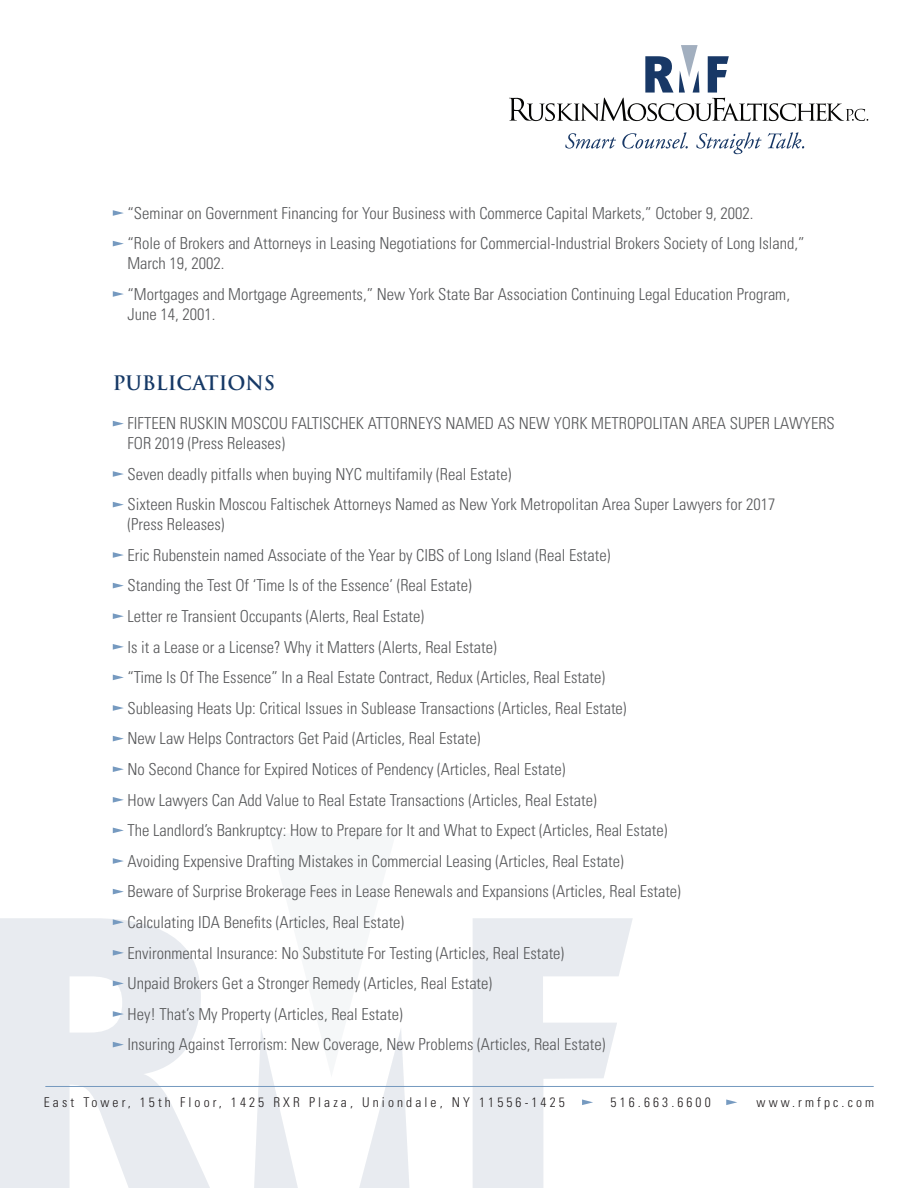
<style>
.page{position:relative;width:918px;height:1188px;background:#fff}
.page>*{position:absolute;margin:0;border:0;box-sizing:border-box;transform-origin:0 0}
.t1{font:700 19.5px "Trajan";color:#163966}
.t2{font:300 condensed 16.5px/19.8px "Univers";color:#57585a}
.t3{font:300 condensed 13.5px "Univers";letter-spacing:.23em;color:#231f20}
</style>
<div class="page">
<svg style="left:565px;top:133px;width:51px;height:16px"></svg>
<svg style="left:622px;top:132px;width:66px;height:17px"></svg>
<svg style="left:696px;top:132px;width:66px;height:22px"></svg>
<svg style="left:768px;top:132px;width:36px;height:17px"></svg>
<svg style="left:509px;top:45px;width:359px;height:76px"></svg>
<svg style="left:0;top:918px;width:210px;height:270px;fill:#e8ebf0"></svg>
<svg style="left:254px;top:1029px;width:155px;height:159px"></svg>
<hr style="left:45px;top:1086px;width:829px;height:1px;background:#7599bf">
<svg style="left:726px;top:1099px;width:11px;height:6px"></svg>
<svg style="left:473px;top:918px;width:160px;height:270px"></svg>
<svg style="left:113px;top:210px;width:11px;height:6px"></svg>
<svg style="left:113px;top:241px;width:11px;height:5px"></svg>
<svg style="left:113px;top:291px;width:11px;height:6px"></svg>
<svg style="left:113px;top:421px;width:11px;height:5px"></svg>
<svg style="left:113px;top:471px;width:11px;height:6px"></svg>
<svg style="left:113px;top:502px;width:11px;height:5px"></svg>
<svg style="left:113px;top:552px;width:11px;height:6px"></svg>
<svg style="left:113px;top:583px;width:11px;height:5px"></svg>
<svg style="left:113px;top:613px;width:11px;height:6px"></svg>
<svg style="left:113px;top:644px;width:11px;height:6px"></svg>
<svg style="left:113px;top:675px;width:11px;height:5px"></svg>
<svg style="left:113px;top:705px;width:11px;height:6px"></svg>
<svg style="left:113px;top:736px;width:11px;height:5px"></svg>
<svg style="left:113px;top:766px;width:11px;height:6px"></svg>
<svg style="left:113px;top:797px;width:11px;height:6px"></svg>
<svg style="left:113px;top:828px;width:11px;height:5px"></svg>
<svg style="left:113px;top:858px;width:11px;height:6px"></svg>
<svg style="left:113px;top:889px;width:11px;height:5px"></svg>
<svg style="left:113px;top:919px;width:11px;height:6px"></svg>
<svg style="left:113px;top:950px;width:11px;height:6px"></svg>
<svg style="left:113px;top:981px;width:11px;height:5px"></svg>
<svg style="left:113px;top:1011px;width:11px;height:6px"></svg>
<svg style="left:113px;top:1042px;width:11px;height:5px"></svg>
<p class="t2" style="left:128px;top:203px;width:627px">“Seminar on Government Financing for Your Business with Commerce Capital Markets,” October 9, 2002.</p>
<p class="t2" style="left:127px;top:234px;width:679px">“Role of Brokers and Attorneys in Leasing Negotiations for Commercial-Industrial Brokers Society of Long Island,”<br>March 19, 2002.</p>
<p class="t2" style="left:127px;top:284px;width:664px">“Mortgages and Mortgage Agreements,” New York State Bar Association Continuing Legal Education Program,<br>June 14, 2001.</p>
<p class="t1" style="left:113px;top:371px;width:164px">PUBLICATIONS</p>
<p class="t2" style="left:127px;top:414px;width:709px">FIFTEEN RUSKIN MOSCOU FALTISCHEK ATTORNEYS NAMED AS NEW YORK METROPOLITAN AREA SUPER LAWYERS<br>FOR 2019 (Press Releases)</p>
<p class="t2" style="left:128px;top:464px;width:385px">Seven deadly pitfalls when buying NYC multifamily (Real Estate)</p>
<p class="t2" style="left:128px;top:495px;width:649px">Sixteen Ruskin Moscou Faltischek Attorneys Named as New York Metropolitan Area Super Lawyers for 2017</p>
<p class="t2" style="left:127px;top:515px;width:99px">(Press Releases)</p>
<p class="t2" style="left:128px;top:545px;width:484px">Eric Rubenstein named Associate of the Year by CIBS of Long Island (Real Estate)</p>
<p class="t2" style="left:128px;top:576px;width:346px">Standing the Test Of ‘Time Is of the Essence’ (Real Estate)</p>
<p class="t2" style="left:128px;top:606px;width:298px">Letter re Transient Occupants (Alerts, Real Estate)</p>
<p class="t2" style="left:128px;top:637px;width:371px">Is it a Lease or a License? Why it Matters (Alerts, Real Estate)</p>
<p class="t2" style="left:128px;top:668px;width:479px">“Time Is Of The Essence” In a Real Estate Contract, Redux (Articles, Real Estate)</p>
<p class="t2" style="left:128px;top:698px;width:501px">Subleasing Heats Up: Critical Issues in Sublease Transactions (Articles, Real Estate)</p>
<p class="t2" style="left:128px;top:729px;width:354px">New Law Helps Contractors Get Paid (Articles, Real Estate)</p>
<p class="t2" style="left:128px;top:759px;width:439px">No Second Chance for Expired Notices of Pendency (Articles, Real Estate)</p>
<p class="t2" style="left:128px;top:790px;width:471px">How Lawyers Can Add Value to Real Estate Transactions (Articles, Real Estate)</p>
<p class="t2" style="left:128px;top:821px;width:542px">The Landlord’s Bankruptcy: How to Prepare for It and What to Expect (Articles, Real Estate)</p>
<p class="t2" style="left:128px;top:851px;width:498px">Avoiding Expensive Drafting Mistakes in Commercial Leasing (Articles, Real Estate)</p>
<p class="t2" style="left:128px;top:882px;width:555px">Beware of Surprise Brokerage Fees in Lease Renewals and Expansions (Articles, Real Estate)</p>
<p class="t2" style="left:128px;top:912px;width:278px">Calculating IDA Benefits (Articles, Real Estate)</p>
<p class="t2" style="left:128px;top:943px;width:438px">Environmental Insurance: No Substitute For Testing (Articles, Real Estate)</p>
<p class="t2" style="left:128px;top:974px;width:366px">Unpaid Brokers Get a Stronger Remedy (Articles, Real Estate)</p>
<p class="t2" style="left:128px;top:1004px;width:277px">Hey! That’s My Property (Articles, Real Estate)</p>
<p class="t2" style="left:128px;top:1035px;width:480px">Insuring Against Terrorism: New Coverage, New Problems (Articles, Real Estate)</p>
<p class="t3" style="left:44px;top:1094px;width:523px">East Tower, 15th Floor, 1425 RXR Plaza, Uniondale, NY 11556-1425</p>
<p class="t3" style="left:611px;top:1094px;width:102px">516.663.6600</p>
<p class="t3" style="left:757px;top:1094px;width:119px">www.rmfpc.com</p>
</div>
